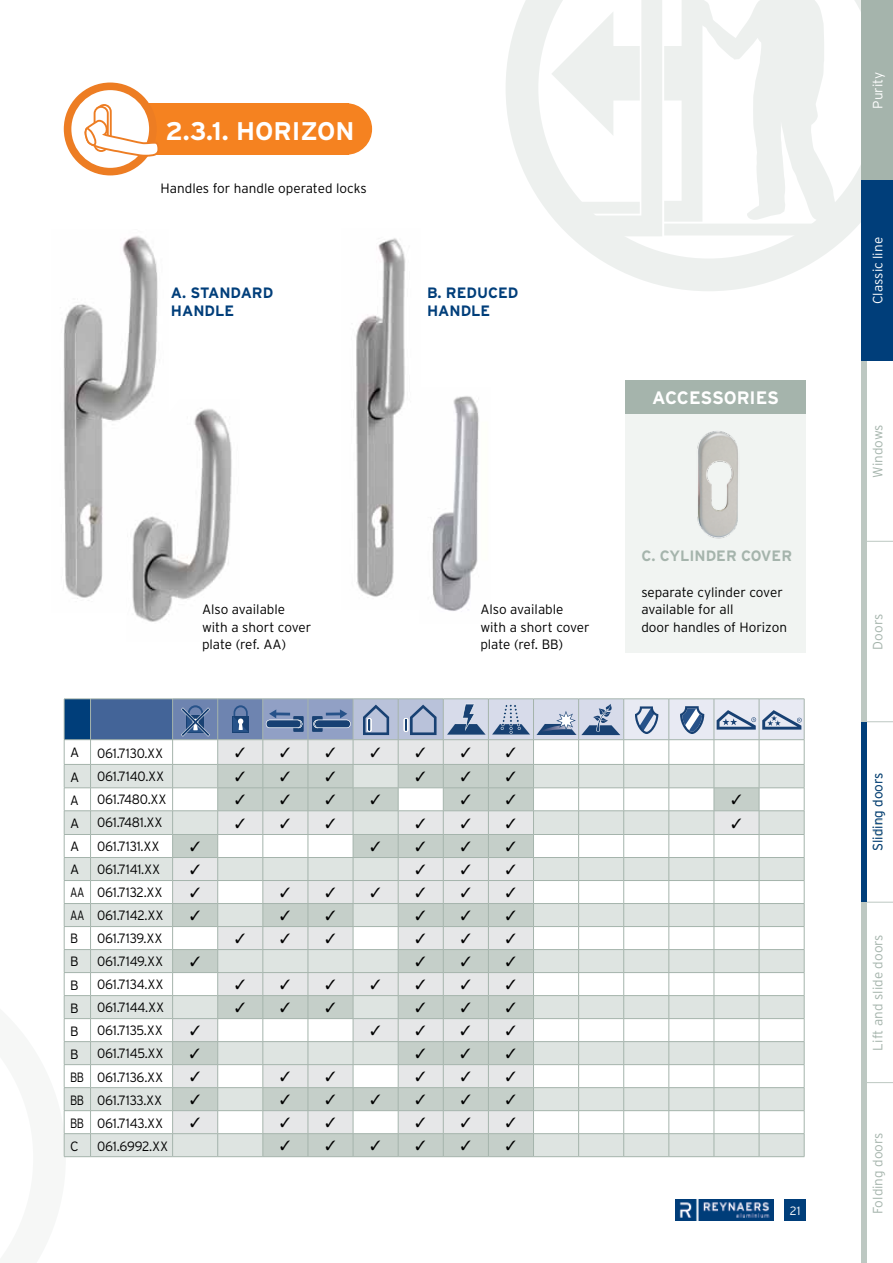
<style>
.page{position:relative;width:893px;height:1263px;background:#fff}
.page>*{position:absolute;margin:0;border:0;box-sizing:border-box;transform-origin:0 0}
.t1{font:700 25.5px "Interstate Rey";color:#fff}
.t2{font:700 18px "Interstate Rey";letter-spacing:-.015em;color:#fff}
.t3{font:700 15px/17.5px "Interstate Rey";color:#003e7a}
.t4{font:700 15px "Interstate Rey";color:#a5b4ac}
.t5{font:300 13.5px/23.1px "Interstate Rey";letter-spacing:-.01em;color:#000;scale:.95 1}
.t6{font:300 13.5px/17.5px "Interstate Rey";letter-spacing:-.01em;color:#000}
.t7{font:300 13.5px "Interstate Rey";color:#a5b4ac}
.t8{font:300 13.5px "Interstate Rey";color:#fff}
.t9{font:300 13.5px "Interstate Rey";color:#003e7a}
.t10{font:300 13.5px "Interstate Rey";letter-spacing:-.01em;color:#000;scale:.85 1}
.t11{font:300 13.5px "Interstate Rey";letter-spacing:-.01em;color:#000;scale:.8 1}
.t12{font:300 12px "Interstate Rey";color:#fff}
</style>
<div class="page">
<svg style="left:506px;top:0;width:355px;height:291px"></svg>
<svg style="left:551px;top:0;width:295px;height:236px"></svg>
<div style="left:784px;top:1199px;width:22px;height:21px;background:#003e7a"></div>
<img style="left:675px;top:1199px;width:99px;height:21px">
<div style="left:861px;top:0;width:32px;height:180px;background:#a5b4ac"></div>
<div style="left:861px;top:361px;width:5px;height:270px;background:#bdc8c2"></div>
<div style="left:861px;top:631px;width:5px;height:211px;background:#bdc8c2"></div>
<div style="left:861px;top:842px;width:5px;height:210px;background:#bdc8c2"></div>
<div style="left:861px;top:1052px;width:5px;height:211px;background:#bdc8c2"></div>
<svg style="left:866px;top:541px;width:27px;height:1px"></svg>
<svg style="left:866px;top:721px;width:27px;height:1px"></svg>
<svg style="left:866px;top:902px;width:27px;height:1px"></svg>
<svg style="left:866px;top:1082px;width:27px;height:1px"></svg>
<img style="left:432px;top:396px;width:47px;height:215px">
<img style="left:63px;top:236px;width:95px;height:363px">
<div style="left:861px;top:722px;width:5px;height:180px;background:#003e7a"></div>
<div style="left:115px;top:103px;width:234px;height:52px;background:#f58220"></div>
<svg style="left:64px;top:83px;width:94px;height:92px"></svg>
<div style="left:321px;top:103px;width:51px;height:52px;background:#f58220;border-radius:50%"></div>
<img style="left:127px;top:399px;width:105px;height:223px">
<img style="left:356px;top:238px;width:50px;height:359px">
<div style="left:861px;top:180px;width:32px;height:181px;background:#003e7a"></div>
<div style="left:64px;top:699px;width:27px;height:41px;background:#003e7a"></div>
<div style="left:91px;top:699px;width:82px;height:41px;background:#436498"></div>
<svg style="left:91px;top:765px;width:81px;height:391px;fill:#dee4e1"></svg>
<svg style="left:64px;top:698px;width:27px;height:1px"></svg>
<hr style="left:64px;top:699px;width:1px;height:40px;background:#a5b4ac">
<hr style="left:91px;top:698px;width:82px;height:1px;background:#a5b4ac">
<hr style="left:90px;top:699px;width:1px;height:40px;background:#a5b4ac">
<hr style="left:173px;top:698px;width:45px;height:1px;background:#a5b4ac">
<hr style="left:218px;top:698px;width:45px;height:1px;background:#a5b4ac">
<hr style="left:263px;top:698px;width:45px;height:1px;background:#a5b4ac">
<hr style="left:308px;top:698px;width:45px;height:1px;background:#a5b4ac">
<hr style="left:353px;top:698px;width:45px;height:1px;background:#a5b4ac">
<hr style="left:398px;top:698px;width:45px;height:1px;background:#a5b4ac">
<hr style="left:443px;top:698px;width:45px;height:1px;background:#a5b4ac">
<hr style="left:488px;top:698px;width:45px;height:1px;background:#a5b4ac">
<hr style="left:533px;top:698px;width:46px;height:1px;background:#a5b4ac">
<hr style="left:579px;top:698px;width:45px;height:1px;background:#a5b4ac">
<hr style="left:624px;top:698px;width:45px;height:1px;background:#a5b4ac">
<hr style="left:669px;top:698px;width:45px;height:1px;background:#a5b4ac">
<hr style="left:714px;top:698px;width:45px;height:1px;background:#a5b4ac">
<hr style="left:759px;top:698px;width:45px;height:1px;background:#a5b4ac">
<hr style="left:91px;top:739px;width:82px;height:1px;background:#a5b4ac">
<hr style="left:91px;top:764px;width:82px;height:1px;background:#a5b4ac">
<hr style="left:91px;top:787px;width:82px;height:1px;background:#a5b4ac">
<hr style="left:91px;top:810px;width:82px;height:1px;background:#a5b4ac">
<hr style="left:91px;top:834px;width:82px;height:1px;background:#a5b4ac">
<hr style="left:91px;top:857px;width:82px;height:1px;background:#a5b4ac">
<hr style="left:91px;top:880px;width:82px;height:1px;background:#a5b4ac">
<hr style="left:91px;top:903px;width:82px;height:1px;background:#a5b4ac">
<hr style="left:91px;top:926px;width:82px;height:1px;background:#a5b4ac">
<hr style="left:91px;top:949px;width:82px;height:1px;background:#a5b4ac">
<hr style="left:91px;top:972px;width:82px;height:1px;background:#a5b4ac">
<hr style="left:91px;top:995px;width:82px;height:1px;background:#a5b4ac">
<hr style="left:91px;top:1018px;width:82px;height:1px;background:#a5b4ac">
<hr style="left:91px;top:1041px;width:82px;height:1px;background:#a5b4ac">
<hr style="left:91px;top:1064px;width:82px;height:1px;background:#a5b4ac">
<hr style="left:91px;top:1087px;width:82px;height:1px;background:#a5b4ac">
<hr style="left:91px;top:1110px;width:82px;height:1px;background:#a5b4ac">
<hr style="left:91px;top:1133px;width:82px;height:1px;background:#a5b4ac">
<svg style="left:63px;top:739px;width:28px;height:419px"></svg>
<hr style="left:91px;top:1156px;width:82px;height:1px;background:#a5b4ac">
<hr style="left:173px;top:1156px;width:45px;height:1px;background:#a5b4ac">
<hr style="left:218px;top:1156px;width:45px;height:1px;background:#a5b4ac">
<hr style="left:263px;top:1156px;width:45px;height:1px;background:#a5b4ac">
<hr style="left:308px;top:1156px;width:45px;height:1px;background:#a5b4ac">
<hr style="left:353px;top:1156px;width:45px;height:1px;background:#a5b4ac">
<hr style="left:398px;top:1156px;width:45px;height:1px;background:#a5b4ac">
<hr style="left:443px;top:1156px;width:45px;height:1px;background:#a5b4ac">
<hr style="left:488px;top:1156px;width:45px;height:1px;background:#a5b4ac">
<hr style="left:533px;top:1156px;width:46px;height:1px;background:#a5b4ac">
<hr style="left:579px;top:1156px;width:45px;height:1px;background:#a5b4ac">
<hr style="left:624px;top:1156px;width:45px;height:1px;background:#a5b4ac">
<hr style="left:669px;top:1156px;width:45px;height:1px;background:#a5b4ac">
<hr style="left:714px;top:1156px;width:45px;height:1px;background:#a5b4ac">
<hr style="left:759px;top:1156px;width:45px;height:1px;background:#a5b4ac">
<div style="left:625px;top:381px;width:181px;height:34px;background:#a5b4ac"></div>
<div style="left:625px;top:415px;width:181px;height:238px;background:#f1f4f2"></div>
<img style="left:663px;top:414px;width:114px;height:125px">
<svg style="left:172px;top:699px;width:633px;height:457px"></svg>
<h1 class="t1" style="left:166px;top:116px;width:190px">2.3.1. HORIZON</h1>
<p class="t6" style="left:161px;top:179px;width:208px">Handles for handle operated locks</p>
<p class="t3" style="left:171px;top:284px;width:104px">A. STANDARD<br>HANDLE</p>
<p class="t6" style="left:202px;top:600px;width:111px">Also available with a short cover plate (ref. AA)</p>
<p class="t6" style="left:70px;top:744px;width:11px">A</p>
<p class="t6" style="left:70px;top:768px;width:11px">A</p>
<p class="t5" style="left:70px;top:788px;width:11px">A</p>
<p class="t6" style="left:70px;top:814px;width:11px">A</p>
<p class="t6" style="left:70px;top:838px;width:11px">A</p>
<p class="t6" style="left:70px;top:861px;width:11px">A</p>
<p class="t11" style="left:70px;top:884px;width:19px">AA</p>
<p class="t11" style="left:70px;top:907px;width:19px">AA</p>
<p class="t5" style="left:70px;top:927px;width:10px">B</p>
<p class="t6" style="left:70px;top:953px;width:10px">B</p>
<p class="t6" style="left:70px;top:976px;width:10px">B</p>
<p class="t6" style="left:70px;top:999px;width:10px">B</p>
<p class="t6" style="left:70px;top:1022px;width:10px">B</p>
<p class="t6" style="left:70px;top:1045px;width:10px">B</p>
<p class="t10" style="left:70px;top:1068px;width:18px">BB</p>
<p class="t10" style="left:70px;top:1091px;width:18px">BB</p>
<p class="t10" style="left:70px;top:1114px;width:18px">BB</p>
<p class="t6" style="left:70px;top:1137px;width:10px">C</p>
<p class="t5" style="left:97px;top:742px;width:76px">061.7130.XX<br>061.7140.XX<br>061.7480.XX<br>061.7481.XX<br>061.7131.XX<br>061.7141.XX<br>061.7132.XX<br>061.7142.XX<br>061.7139.XX<br>061.7149.XX<br>061.7134.XX<br>061.7144.XX<br>061.7135.XX<br>061.7145.XX<br>061.7136.XX<br>061.7133.XX<br>061.7143.XX<br>061.6992.XX</p>
<p class="t3" style="left:427px;top:284px;width:93px">B. REDUCED<br>HANDLE</p>
<h2 class="t2" style="left:652px;top:386px;width:128px">ACCESSORI ES</h2>
<p class="t6" style="left:480px;top:600px;width:111px">Also available with a short cover plate (ref. BB)</p>
<p class="t4" style="left:641px;top:547px;width:152px">C. CYLI NDER COVER</p>
<p class="t6" style="left:641px;top:583px;width:147px">separate cylinder cover available for all<br>door handles of Horizon</p>
<p class="t12" style="left:790px;top:1203px;width:12px">21</p>
<p class="t8" style="left:869px;top:109px;width:38px;rotate:-90deg">Purity</p>
<p class="t8" style="left:869px;top:304px;width:68px;rotate:-90deg">Classic line</p>
<p class="t7" style="left:869px;top:478px;width:55px;rotate:-90deg">Windows</p>
<p class="t7" style="left:869px;top:649px;width:37px;rotate:-90deg">Doors</p>
<p class="t9" style="left:869px;top:851px;width:80px;rotate:-90deg">Sliding doors</p>
<p class="t7" style="left:869px;top:1050px;width:118px;rotate:-90deg">Lift and slide doors</p>
<p class="t7" style="left:869px;top:1214px;width:83px;rotate:-90deg">Folding doors</p>
</div>
